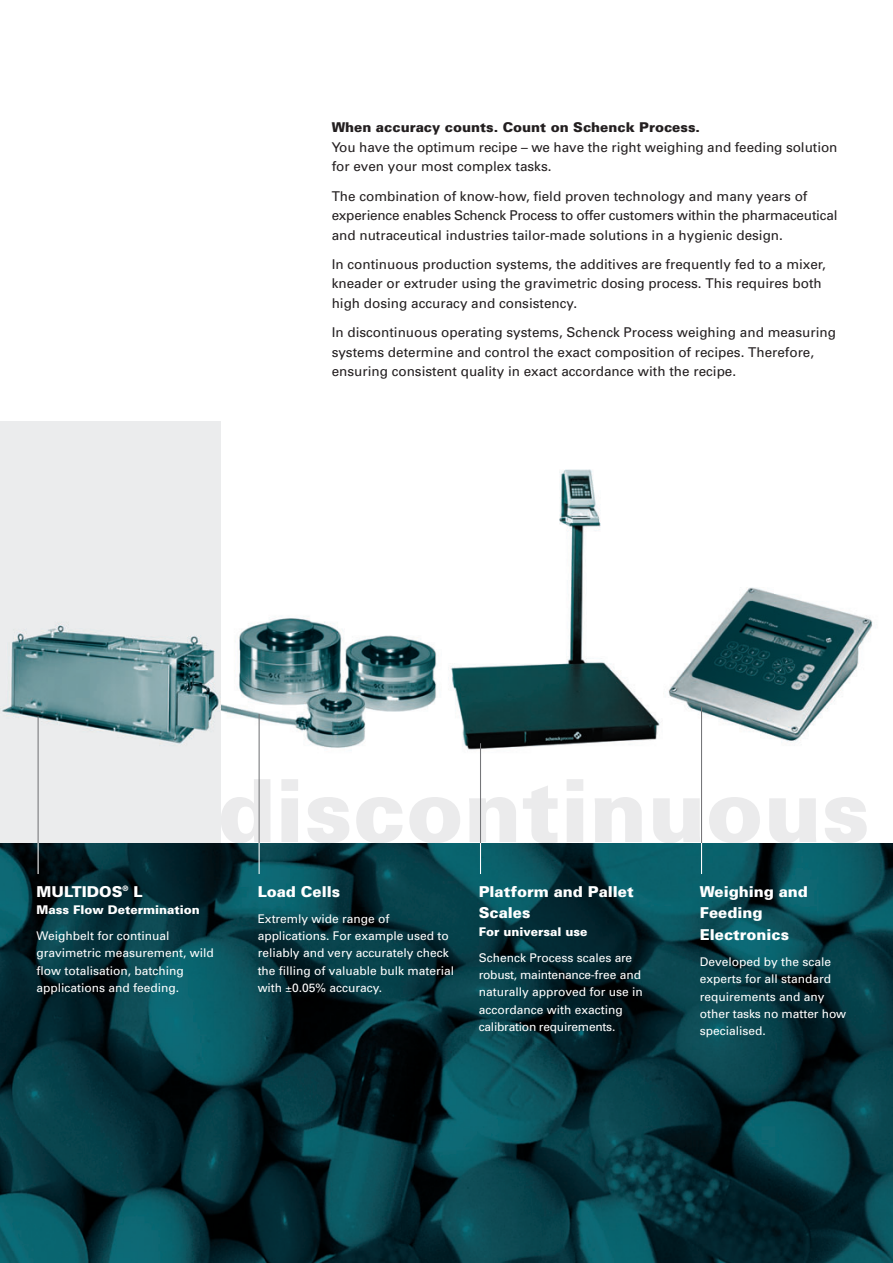
<style>
.page{position:relative;width:893px;height:1263px;background:#fff}
.page>*{position:absolute;margin:0;border:0;box-sizing:border-box;transform-origin:0 0}
.t1{font:900 15px/21.6px "Univers";color:#fff}
.t2{font:13.5px/19.5px "Univers";color:#231f20}
.t3{font:900 13.5px "Univers";color:#231f20}
.t4{font:12px/17.4px "Univers";color:#fff}
.t5{font:900 12px "Univers";color:#fff}
</style>
<div class="page">
<img style="left:0;top:421px;width:893px;height:842px">
<hr style="left:38px;top:831px;width:1px;height:43px;background:#fff">
<hr style="left:259px;top:831px;width:1px;height:43px;background:#fff">
<hr style="left:480px;top:831px;width:1px;height:43px;background:#fff">
<hr style="left:701px;top:831px;width:1px;height:43px;background:#fff">
<hr style="left:38px;top:716px;width:1px;height:126px;background:#757679">
<hr style="left:259px;top:714px;width:1px;height:128px;background:#757679">
<hr style="left:480px;top:743px;width:1px;height:99px;background:#757679">
<hr style="left:701px;top:706px;width:1px;height:136px;background:#757679">
<svg style="left:286px;top:986px;width:6px;height:6px"></svg>
<p class="t3" style="left:332px;top:123px;width:370px">When accuracy counts. Count on Schenck Process.</p>
<p class="t2" style="left:332px;top:138px;width:507px">You have the optimum recipe – we have the right weighing and feeding solution for even your most complex tasks.</p>
<p class="t2" style="left:332px;top:187px;width:507px">The combination of know-how, field proven technology and many years of experience enables Schenck Process to offer customers within the pharmaceutical and nutraceutical industries tailor-made solutions in a hygienic design.</p>
<p class="t2" style="left:332px;top:255px;width:496px">In continuous production systems, the additives are frequently fed to a mixer, kneader or extruder using the gravimetric dosing process. This requires both high dosing accuracy and consistency.</p>
<p class="t2" style="left:332px;top:324px;width:506px">In discontinuous operating systems, Schenck Process weighing and measuring systems determine and control the exact composition of recipes. Therefore, ensuring consistent quality in exact accordance with the recipe.</p>
<p class="t1" style="left:37px;top:882px;width:108px">MULTIDOS<sup>®</sup> L</p>
<p class="t5" style="left:37px;top:905px;width:165px">Mass Flow Determination</p>
<p class="t4" style="left:37px;top:928px;width:179px">Weighbelt for continual gravimetric measurement, wild flow totalisation, batching applications and feeding.</p>
<p class="t1" style="left:258px;top:882px;width:84px">Load Cells</p>
<p class="t4" style="left:258px;top:911px;width:198px">Extremly wide range of applications. For example used to reliably and very accurately check the filling of valuable bulk material with 0.05% accuracy.</p>
<p class="t1" style="left:479px;top:882px;width:156px">Platform and Pallet<br>Scales</p>
<p class="t5" style="left:479px;top:927px;width:110px">For universal use</p>
<p class="t4" style="left:479px;top:950px;width:165px">Schenck Process scales are robust, maintenance-free and naturally approved for use in accordance with exacting calibration requirements.</p>
<p class="t1" style="left:700px;top:882px;width:110px">Weighing and<br>Feeding<br>Electronics</p>
<p class="t4" style="left:700px;top:954px;width:148px">Developed by the scale experts for all standard requirements and any other tasks no matter how specialised.</p>
</div>
